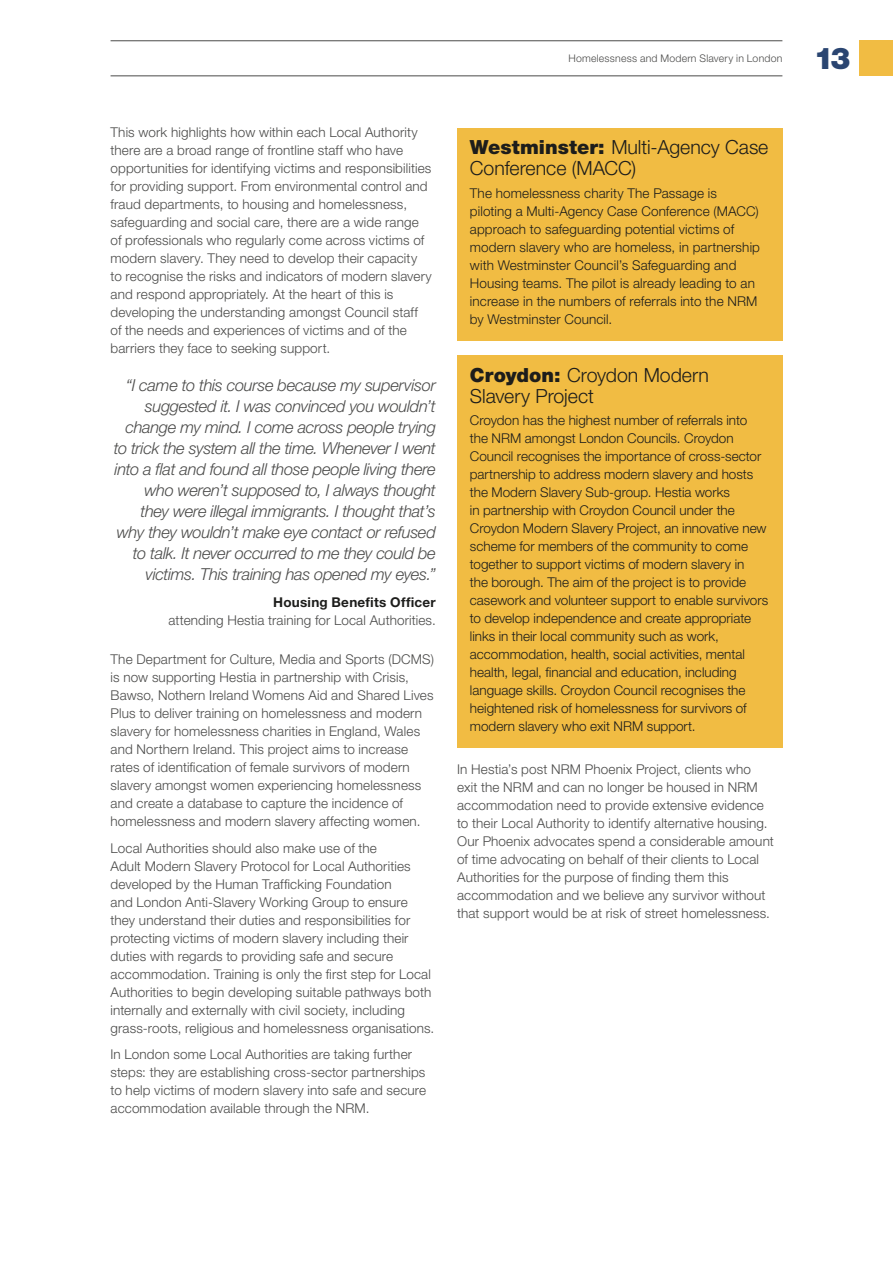
<style>
.page{position:relative;width:893px;height:1263px;background:#fff}
.page>*{position:absolute;margin:0;border:0;box-sizing:border-box;transform-origin:0 0}
.t1{font:900 30px "Helvetica Neue LT Std";color:#2a4571}
.t2{font:300 19.5px/21px "Helvetica Neue LT Std";color:#1d1d1b}
.t3{font:italic 300 16.5px/21px "Helvetica Neue LT Std";letter-spacing:-.02em;color:#4b4b4a;text-align:right}
.t4{font:300 13.5px/18px "Helvetica Neue LT Std";letter-spacing:.01em;color:#4b4b4a}
.t5{font:300 13.5px/18px "Helvetica Neue LT Std";color:#1d1d1b}
.t6{font:700 13.5px "Helvetica Neue LT Std";letter-spacing:.02em;color:#1d1d1b}
.t7{font:300 10.5px "Helvetica Neue LT Std";letter-spacing:.02em;color:#4b4b4a}
.s1{font-weight:900}
</style>
<div class="page">
<div style="left:457px;top:128px;width:325px;height:212px;background:#f1bc43"></div>
<div style="left:457px;top:355px;width:325px;height:393px;background:#f1bc43"></div>
<div style="left:859px;top:40px;width:34px;height:35px;background:#f1bc43"></div>
<hr style="left:111px;top:41px;width:671px;height:1px;background:#4b4b4a">
<hr style="left:111px;top:76px;width:671px;height:1px;background:#4b4b4a">
<p class="t7" style="left:568px;top:52px;width:215px">Homelessness and Modern Slavery in London</p>
<h1 class="t1" style="left:814px;top:40px;width:38px">13</h1>
<p class="t4" style="left:111px;top:123px;width:323px">This work highlights how within each Local Authority there are a broad range of frontline staff who have opportunities for identifying victims and responsibilities for providing support. From environmental control and fraud departments, to housing and homelessness, safeguarding and social care, there are a wide range of professionals who regularly come across victims of modern slavery. They need to develop their capacity to recognise the risks and indicators of modern slavery and respond appropriately. At the heart of this is developing the understanding amongst Council staff of the needs and experiences of victims and of the barriers they face to seeking support.</p>
<p class="t3" style="left:114px;top:375px;width:324px">“I came to this course because my supervisor suggested it. I was convinced you wouldn’t change my mind. I come across people trying to trick the system all the time. Whenever I went into a flat and found all those people living there who weren’t supposed to, I always thought they were illegal immigrants. I thought that’s why they wouldn’t make eye contact or refused to talk. It never occurred to me they could be victims. This training has opened my eyes.”</p>
<p class="t6" style="left:273px;top:594px;width:164px">Housing Benefits Officer</p>
<p class="t4" style="left:168px;top:611px;width:269px">attending Hestia training for Local Authorities.</p>
<p class="t4" style="left:111px;top:650px;width:325px">The Department for Culture, Media and Sports (DCMS) is now supporting Hestia in partnership with Crisis, Bawso, Nothern Ireland Womens Aid and Shared Lives Plus to deliver training on homelessness and modern slavery for homelessness charities in England, Wales and Northern Ireland. This project aims to increase rates of identification of female survivors of modern slavery amongst women experiencing homelessness and create a database to capture the incidence of homelessness and modern slavery affecting women.</p>
<p class="t4" style="left:111px;top:838px;width:325px">Local Authorities should also make use of the<br>Adult Modern Slavery Protocol for Local Authorities developed by the Human Trafficking Foundation<br>and London Anti-Slavery Working Group to ensure they understand their duties and responsibilities for protecting victims of modern slavery including their duties with regards to providing safe and secure accommodation. Training is only the first step for Local Authorities to begin developing suitable pathways both internally and externally with civil society, including grass-roots, religious and homelessness organisations.</p>
<p class="t4" style="left:111px;top:1045px;width:317px">In London some Local Authorities are taking further steps: they are establishing cross-sector partnerships to help victims of modern slavery into safe and secure accommodation available through the NRM.</p>
<h2 class="t2" style="left:470px;top:136px;width:300px"><span class="s1">Westminster:</span> Multi-Agency Case<br>Conference (MACC)</h2>
<p class="t5" style="left:470px;top:183px;width:292px">The homelessness charity The Passage is piloting a Multi-Agency Case Conference (MACC) approach to safeguarding potential victims of modern slavery who are homeless, in partnership with Westminster Council’s Safeguarding and Housing teams. The pilot is already leading to an increase in the numbers of referrals into the NRM by Westminster Council.</p>
<h2 class="t2" style="left:470px;top:364px;width:240px"><span class="s1">Croydon:</span> Croydon Modern<br>Slavery Project</h2>
<p class="t5" style="left:470px;top:411px;width:300px">Croydon has the highest number of referrals into the NRM amongst London Councils. Croydon Council recognises the importance of cross-sector partnership to address modern slavery and hosts the Modern Slavery Sub-group. Hestia works<br>in partnership with Croydon Council under the Croydon Modern Slavery Project, an innovative new scheme for members of the community to come together to support victims of modern slavery in<br>the borough. The aim of the project is to provide casework and volunteer support to enable survivors to develop independence and create appropriate links in their local community such as work, accommodation, health, social activities, mental health, legal, financial and education, including language skills. Croydon Council recognises the heightened risk of homelessness for survivors of modern slavery who exit NRM support.</p>
<p class="t4" style="left:457px;top:760px;width:318px">In Hestia’s post NRM Phoenix Project, clients who exit the NRM and can no longer be housed in NRM accommodation need to provide extensive evidence to their Local Authority to identify alternative housing.<br>Our Phoenix advocates spend a considerable amount of time advocating on behalf of their clients to Local Authorities for the purpose of finding them this accommodation and we believe any survivor without that support would be at risk of street homelessness.</p>
</div>
